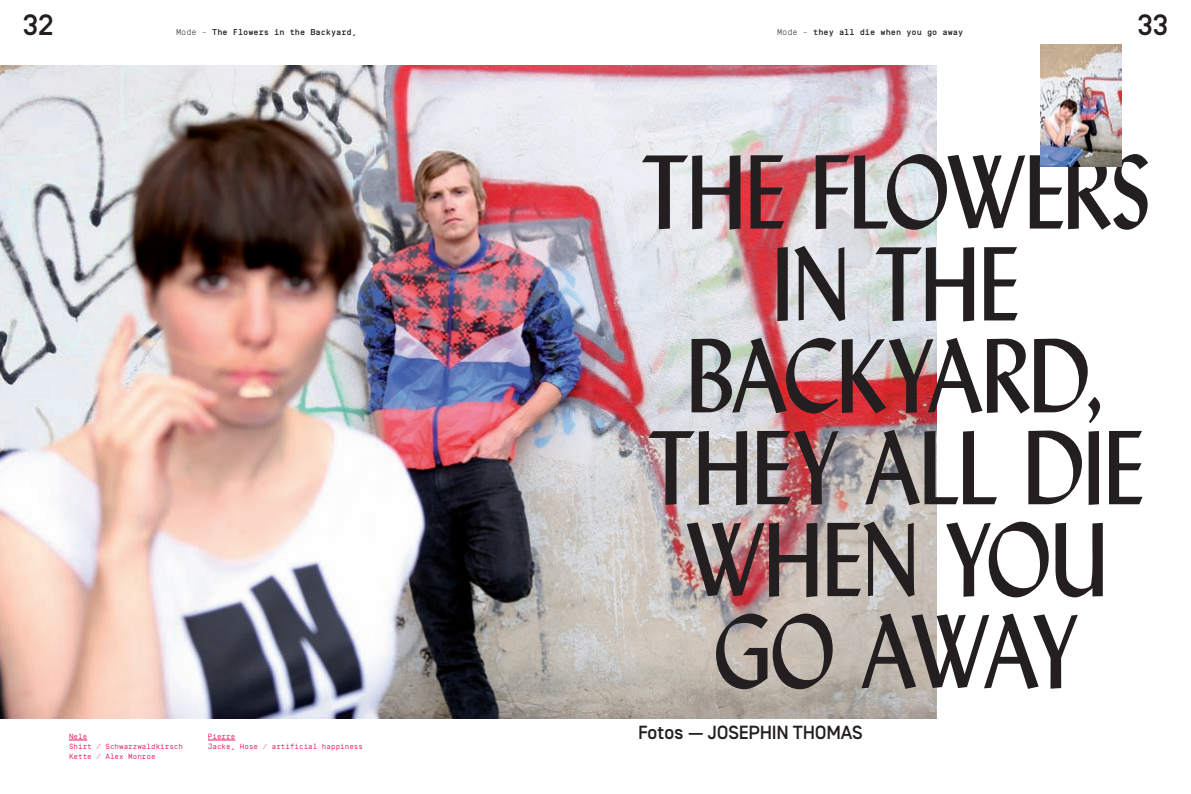
<style>
.page{position:relative;width:1191px;height:794px;background:#fff}
.page>*{position:absolute;margin:0;border:0;box-sizing:border-box;transform-origin:0 0}
.t1{font:102.3px/91.9px "Cg Lisbon";letter-spacing:-.02em;color:#231f20;text-align:center;scale:.91 1}
.t2{font:500 29.3px "Simplon";color:#231f20}
.t3{font:500 19px "Simplon";letter-spacing:-.015em;color:#231f20}
.t4{font:500 8.5px "Simplon Mono";color:#231f20}
.t5{font:7.5px/10.2px "Simplon Mono";color:#ed115f}
.s1{font-weight:300}
</style>
<div class="page">
<img style="left:0;top:65px;width:936px;height:653px">
<svg style="left:69px;top:740px;width:18px;height:1px"></svg>
<svg style="left:208px;top:740px;width:27px;height:1px"></svg>
<img style="left:1040px;top:45px;width:82px;height:122px">
<h2 class="t2" style="left:23px;top:9px;width:33px">32</h2>
<h2 class="t2" style="left:1137px;top:9px;width:32px">33</h2>
<p class="t4" style="left:176px;top:27px;width:182px"><span class="s1">Mode –</span> The Flowers in the Backyard,</p>
<p class="t4" style="left:777px;top:27px;width:188px"><span class="s1">Mode –</span> they all die when you go away</p>
<p class="t5" style="left:69px;top:731px;width:115px">Nele<br>Shirt / Schwarzwaldkirsch<br>Kette / Alex Monroe</p>
<p class="t5" style="left:208px;top:731px;width:157px">Pierre<br>Jacke, Hose / artificial happiness</p>
<h1 class="t1" style="left:641px;top:147px;width:562px">THE FLOWERS<br>IN THE<br>BACKYARD,<br>THEY ALL DIE<br>WHEN YOU<br>GO AWAY</h1>
<h3 class="t3" style="left:638px;top:722px;width:90px">FOTOS — JOSEPHIN</h3>
<h3 class="t3" style="left:793px;top:722px;width:23px">THOMAS</h3>
</div>
